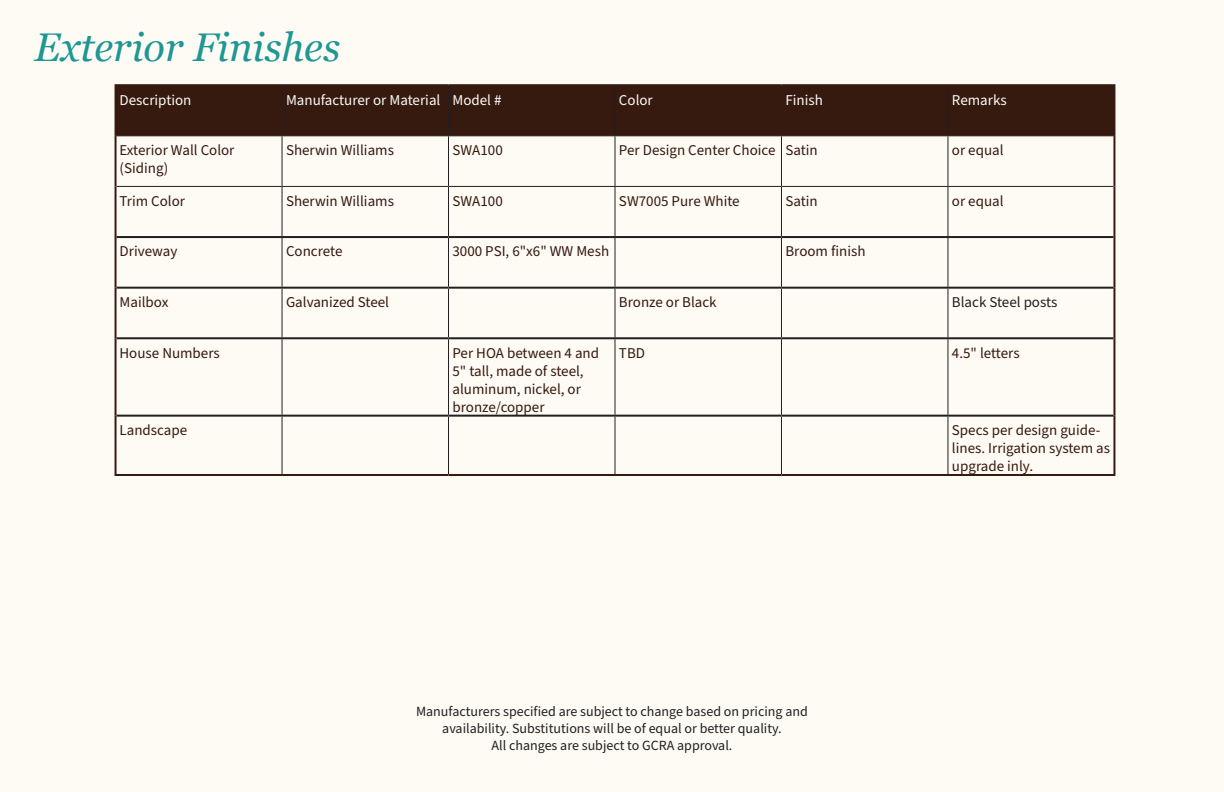
<style>
.page{position:relative;width:1224px;height:792px;background:#fefbf5}
.page>*{position:absolute;margin:0;border:0;box-sizing:border-box;transform-origin:0 0}
.t1{font:italic 40px "Georgia";color:#1f9795}
.t2{font:15px/18px "Source Sans Pro";color:#36190f}
.t3{font:15px "Source Sans Pro";color:#fbfaf5}
.t4{font:15px "Source Sans Pro";color:#231f20}
.t5{font:14px/16.8px "Source Sans Pro";color:#231f20;text-align:center}
</style>
<div class="page">
<div style="left:117px;top:86px;width:996px;height:49px;background:#36190f"></div>
<hr style="left:282px;top:136px;width:1px;height:50px;background:#231f20">
<hr style="left:448px;top:136px;width:1px;height:50px;background:#231f20">
<hr style="left:614px;top:136px;width:2px;height:50px;background:#231f20">
<hr style="left:781px;top:136px;width:1px;height:50px;background:#231f20">
<hr style="left:947px;top:136px;width:1px;height:50px;background:#231f20">
<hr style="left:282px;top:187px;width:1px;height:49px;background:#231f20">
<hr style="left:448px;top:187px;width:1px;height:49px;background:#231f20">
<hr style="left:614px;top:187px;width:2px;height:49px;background:#231f20">
<hr style="left:781px;top:187px;width:1px;height:49px;background:#231f20">
<hr style="left:947px;top:187px;width:1px;height:49px;background:#231f20">
<hr style="left:282px;top:238px;width:1px;height:49px;background:#231f20">
<hr style="left:448px;top:238px;width:1px;height:49px;background:#231f20">
<hr style="left:614px;top:238px;width:2px;height:49px;background:#231f20">
<hr style="left:781px;top:238px;width:1px;height:49px;background:#231f20">
<hr style="left:947px;top:238px;width:1px;height:49px;background:#231f20">
<hr style="left:282px;top:289px;width:1px;height:48px;background:#231f20">
<hr style="left:448px;top:289px;width:1px;height:48px;background:#231f20">
<hr style="left:614px;top:289px;width:2px;height:48px;background:#231f20">
<hr style="left:781px;top:289px;width:1px;height:48px;background:#231f20">
<hr style="left:947px;top:289px;width:1px;height:48px;background:#231f20">
<hr style="left:282px;top:339px;width:1px;height:76px;background:#231f20">
<hr style="left:448px;top:339px;width:1px;height:76px;background:#231f20">
<hr style="left:614px;top:339px;width:2px;height:76px;background:#231f20">
<hr style="left:781px;top:339px;width:1px;height:76px;background:#231f20">
<hr style="left:947px;top:339px;width:1px;height:76px;background:#231f20">
<hr style="left:282px;top:417px;width:1px;height:57px;background:#231f20">
<hr style="left:448px;top:417px;width:1px;height:57px;background:#231f20">
<hr style="left:614px;top:417px;width:2px;height:57px;background:#231f20">
<hr style="left:781px;top:417px;width:1px;height:57px;background:#231f20">
<hr style="left:947px;top:417px;width:1px;height:57px;background:#231f20">
<hr style="left:282px;top:86px;width:1px;height:49px;background:#231f20">
<hr style="left:448px;top:86px;width:1px;height:49px;background:#231f20">
<hr style="left:614px;top:86px;width:2px;height:49px;background:#231f20">
<hr style="left:781px;top:86px;width:1px;height:49px;background:#231f20">
<hr style="left:947px;top:86px;width:1px;height:49px;background:#231f20">
<hr style="left:117px;top:236px;width:165px;height:2px;background:#231f20">
<hr style="left:282px;top:236px;width:167px;height:2px;background:#231f20">
<hr style="left:449px;top:236px;width:166px;height:2px;background:#231f20">
<hr style="left:615px;top:236px;width:166px;height:2px;background:#231f20">
<hr style="left:781px;top:236px;width:167px;height:2px;background:#231f20">
<hr style="left:948px;top:236px;width:165px;height:2px;background:#231f20">
<hr style="left:117px;top:287px;width:165px;height:2px;background:#231f20">
<hr style="left:282px;top:287px;width:167px;height:2px;background:#231f20">
<hr style="left:449px;top:287px;width:166px;height:2px;background:#231f20">
<hr style="left:615px;top:287px;width:166px;height:2px;background:#231f20">
<hr style="left:781px;top:287px;width:167px;height:2px;background:#231f20">
<hr style="left:948px;top:287px;width:165px;height:2px;background:#231f20">
<hr style="left:117px;top:337px;width:165px;height:2px;background:#231f20">
<hr style="left:282px;top:337px;width:167px;height:2px;background:#231f20">
<hr style="left:449px;top:337px;width:166px;height:2px;background:#231f20">
<hr style="left:615px;top:337px;width:166px;height:2px;background:#231f20">
<hr style="left:781px;top:337px;width:167px;height:2px;background:#231f20">
<hr style="left:948px;top:337px;width:165px;height:2px;background:#231f20">
<hr style="left:117px;top:415px;width:165px;height:2px;background:#231f20">
<hr style="left:282px;top:415px;width:167px;height:2px;background:#231f20">
<hr style="left:449px;top:415px;width:166px;height:2px;background:#231f20">
<hr style="left:615px;top:415px;width:166px;height:2px;background:#231f20">
<hr style="left:781px;top:415px;width:167px;height:2px;background:#231f20">
<hr style="left:948px;top:415px;width:165px;height:2px;background:#231f20">
<hr style="left:117px;top:135px;width:165px;height:1px;background:#361a0f">
<hr style="left:282px;top:135px;width:167px;height:1px;background:#361a0f">
<hr style="left:449px;top:135px;width:166px;height:1px;background:#361a0f">
<hr style="left:615px;top:135px;width:166px;height:1px;background:#361a0f">
<hr style="left:781px;top:135px;width:167px;height:1px;background:#361a0f">
<hr style="left:948px;top:135px;width:165px;height:1px;background:#361a0f">
<hr style="left:117px;top:186px;width:165px;height:1px;background:#361a0f">
<hr style="left:282px;top:186px;width:167px;height:1px;background:#361a0f">
<hr style="left:449px;top:186px;width:166px;height:1px;background:#361a0f">
<hr style="left:615px;top:186px;width:166px;height:1px;background:#361a0f">
<hr style="left:781px;top:186px;width:167px;height:1px;background:#361a0f">
<hr style="left:948px;top:186px;width:165px;height:1px;background:#361a0f">
<hr style="left:115px;top:84px;width:167px;height:2px;background:#361a0f">
<hr style="left:115px;top:86px;width:2px;height:50px;background:#361a0f">
<hr style="left:282px;top:84px;width:167px;height:2px;background:#361a0f">
<hr style="left:449px;top:84px;width:166px;height:2px;background:#361a0f">
<hr style="left:615px;top:84px;width:166px;height:2px;background:#361a0f">
<hr style="left:781px;top:84px;width:167px;height:2px;background:#361a0f">
<hr style="left:948px;top:84px;width:167px;height:2px;background:#361a0f">
<hr style="left:1113px;top:86px;width:2px;height:50px;background:#361a0f">
<hr style="left:115px;top:136px;width:2px;height:50px;background:#361a0f">
<hr style="left:1113px;top:136px;width:2px;height:50px;background:#361a0f">
<hr style="left:115px;top:186px;width:2px;height:51px;background:#361a0f">
<hr style="left:1113px;top:186px;width:2px;height:51px;background:#361a0f">
<hr style="left:115px;top:237px;width:2px;height:51px;background:#361a0f">
<hr style="left:1113px;top:237px;width:2px;height:51px;background:#361a0f">
<hr style="left:115px;top:288px;width:2px;height:50px;background:#361a0f">
<hr style="left:1113px;top:288px;width:2px;height:50px;background:#361a0f">
<hr style="left:115px;top:338px;width:2px;height:78px;background:#361a0f">
<hr style="left:1113px;top:338px;width:2px;height:78px;background:#361a0f">
<hr style="left:115px;top:416px;width:2px;height:58px;background:#361a0f">
<hr style="left:1113px;top:416px;width:2px;height:58px;background:#361a0f">
<hr style="left:115px;top:474px;width:167px;height:2px;background:#361a0f">
<hr style="left:282px;top:474px;width:167px;height:2px;background:#361a0f">
<hr style="left:449px;top:474px;width:166px;height:2px;background:#361a0f">
<hr style="left:615px;top:474px;width:166px;height:2px;background:#361a0f">
<hr style="left:781px;top:474px;width:167px;height:2px;background:#361a0f">
<hr style="left:948px;top:474px;width:167px;height:2px;background:#361a0f">
<h1 class="t1" style="left:34px;top:22px;width:308px">Exterior Finishes</h1>
<p class="t3" style="left:120px;top:90px;width:73px">Description</p>
<p class="t3" style="left:286px;top:90px;width:217px">Manufacturer or Material Model #</p>
<p class="t3" style="left:619px;top:90px;width:35px">Color</p>
<p class="t3" style="left:785px;top:90px;width:39px">Finish</p>
<p class="t3" style="left:952px;top:90px;width:56px">Remarks</p>
<p class="t2" style="left:120px;top:142px;width:117px">Exterior Wall Color (Siding)</p>
<p class="t2" style="left:286px;top:142px;width:109px">Sherwin Williams</p>
<p class="t2" style="left:453px;top:142px;width:52px">SWA100</p>
<p class="t2" style="left:619px;top:142px;width:200px">Per Design Center Choice Satin</p>
<p class="t2" style="left:952px;top:142px;width:53px">or equal</p>
<p class="t2" style="left:120px;top:192px;width:67px">Trim Color</p>
<p class="t2" style="left:286px;top:192px;width:109px">Sherwin Williams</p>
<p class="t2" style="left:453px;top:192px;width:52px">SWA100</p>
<p class="t2" style="left:619px;top:192px;width:122px">SW7005 Pure White</p>
<p class="t2" style="left:785px;top:192px;width:34px">Satin</p>
<p class="t2" style="left:952px;top:192px;width:53px">or equal</p>
<p class="t2" style="left:120px;top:243px;width:59px">Driveway</p>
<p class="t2" style="left:286px;top:243px;width:58px">Concrete</p>
<p class="t2" style="left:453px;top:243px;width:158px">3000 PSI, 6"x6" WW Mesh</p>
<p class="t2" style="left:785px;top:243px;width:82px">Broom finish</p>
<p class="t2" style="left:120px;top:293px;width:50px">Mailbox</p>
<p class="t2" style="left:286px;top:293px;width:105px">Galvanized Steel</p>
<p class="t2" style="left:619px;top:293px;width:99px">Bronze or Black</p>
<p class="t4" style="left:952px;top:292px;width:107px">Black Steel posts</p>
<p class="t2" style="left:120px;top:344px;width:102px">House Numbers</p>
<p class="t2" style="left:453px;top:344px;width:148px">Per HOA between 4 and<br>5" tall, made of steel, aluminum, nickel, or bronze/copper</p>
<p class="t2" style="left:619px;top:344px;width:28px">TBD</p>
<p class="t2" style="left:952px;top:344px;width:69px">4.5" letters</p>
<p class="t2" style="left:120px;top:421px;width:69px">Landscape</p>
<p class="t2" style="left:952px;top:421px;width:159px">Specs per design guide&shy;lines. Irrigation system as upgrade inly.</p>
<p class="t5" style="left:416px;top:704px;width:393px">Manufacturers specified are subject to change based on pricing and availability. Substitutions will be of equal or better quality.<br>All changes are subject to GCRA approval.</p>
</div>
